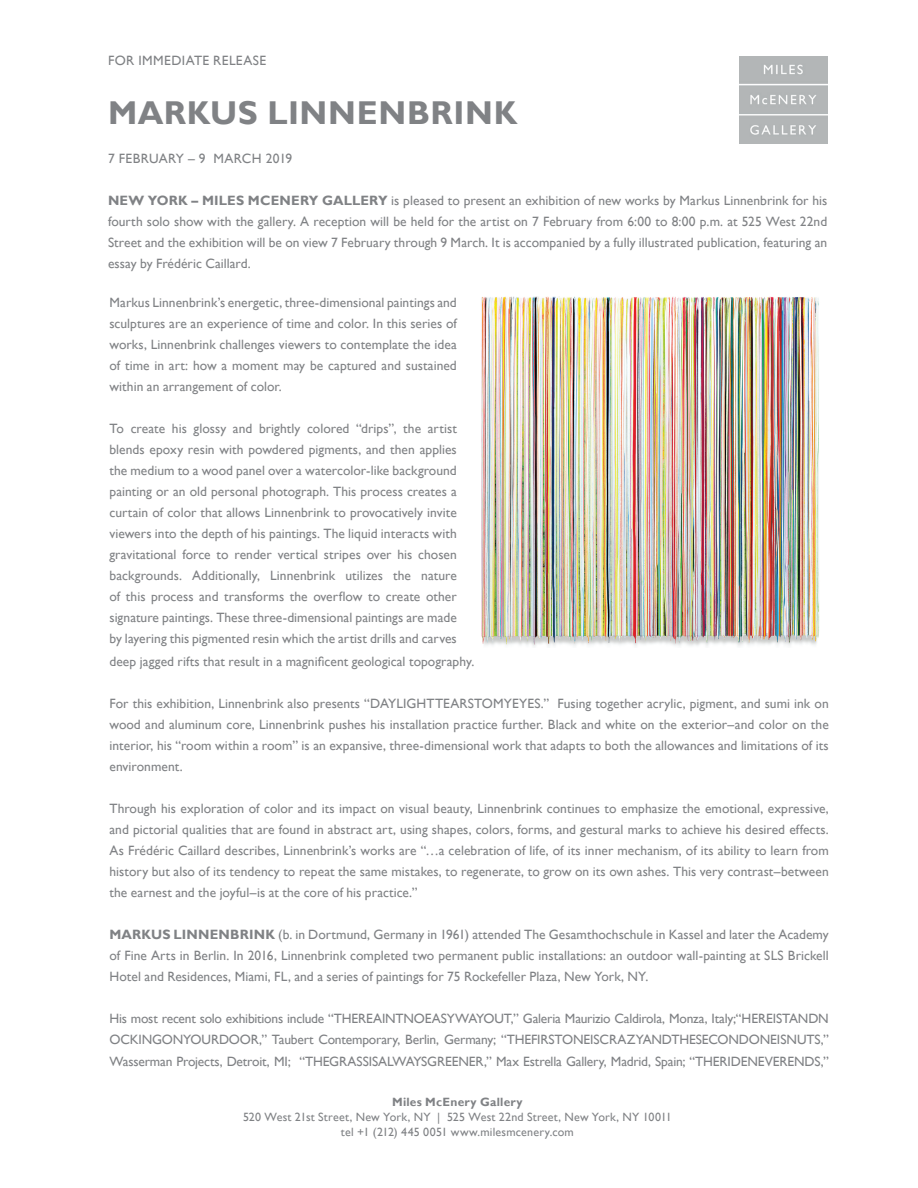
<style>
.page{position:relative;width:918px;height:1188px;background:#fff}
.page>*{position:absolute;margin:0;border:0;box-sizing:border-box;transform-origin:0 0}
.t1{font:700 33px "Gill Sans";letter-spacing:.02em;color:#808285}
.t2{font:13.5px/21px "Gill Sans";letter-spacing:.005em;color:#808285;text-align:justify}
.t3{font:13.5px "Gill Sans";letter-spacing:.025em;color:#808285}
.t4{font:13.5px "Gill Sans";letter-spacing:.03em;color:#808285}
.t5{font:12px/15px "Gill Sans";letter-spacing:.02em;color:#808285;text-align:center}
.t6{font:700 12px "Gill Sans";letter-spacing:.025em;color:#808285}
.s1{font-weight:700}
</style>
<div class="page">
<img style="left:740px;top:56px;width:87px;height:87px">
<img style="left:481px;top:296px;width:339px;height:351px">
<p class="t4" style="left:108px;top:53px;width:160px">FOR IMMEDIATE RELEASE</p>
<h1 class="t1" style="left:108px;top:93px;width:411px">MARKUS LINNENBRINK</h1>
<p class="t3" style="left:108px;top:151px;width:186px">7 FEBRUARY – 9 MARCH 2019</p>
<p class="t2" style="left:108px;top:190px;width:721px"><span class="s1">NEW YORK – MILES MCENERY GALLERY</span> is pleased to present an exhibition of new works by Markus Linnenbrink for his fourth solo show with the gallery. A reception will be held for the artist on 7 February from 6:00 to 8:00 p.m. at 525 West 22nd Street and the exhibition will be on view 7 February through 9 March. It is accompanied by a fully illustrated publication, featuring an essay by Frédéric Caillard.</p>
<p class="t2" style="left:110px;top:292px;width:349px">Markus Linnenbrink’s energetic, three-dimensional paintings and sculptures are an experience of time and color. In this series of works, Linnenbrink challenges viewers to contemplate the idea of time in art: how a moment may be captured and sustained within an arrangement of color.</p>
<p class="t2" style="left:110px;top:418px;width:349px">To create his glossy and brightly colored “drips”, the artist blends epoxy resin with powdered pigments, and then applies the medium to a wood panel over a watercolor-like background painting or an old personal photograph. This process creates a curtain of color that allows Linnenbrink to provocatively invite viewers into the depth of his paintings. The liquid interacts with gravitational force to render vertical stripes over his chosen backgrounds. Additionally, Linnenbrink utilizes the nature of this process and transforms the overflow to create other signature paintings. These three-dimensional paintings are made by layering this pigmented resin which the artist drills and carves</p>
<p class="t2" style="left:110px;top:652px;width:366px">deep jagged rifts that result in a magnificent geological topography.</p>
<p class="t2" style="left:110px;top:694px;width:721px">For this exhibition, Linnenbrink also presents “DAYLIGHTTEARSTOMYEYES.” Fusing together acrylic, pigment, and sumi ink on wood and aluminum core, Linnenbrink pushes his installation practice further. Black and white on the exterior–and color on the interior, his “room within a room” is an expansive, three-dimensional work that adapts to both the allowances and limitations of its environment.</p>
<p class="t2" style="left:110px;top:799px;width:721px">Through his exploration of color and its impact on visual beauty, Linnenbrink continues to emphasize the emotional, expressive, and pictorial qualities that are found in abstract art, using shapes, colors, forms, and gestural marks to achieve his desired effects.<br>As Frédéric Caillard describes, Linnenbrink’s works are “…a celebration of life, of its inner mechanism, of its ability to learn from history but also of its tendency to repeat the same mistakes, to regenerate, to grow on its own ashes. This very contrast–between the earnest and the joyful–is at the core of his practice.”</p>
<p class="t2" style="left:110px;top:925px;width:721px"><span class="s1">MARKUS LINNENBRINK</span> (b. in Dortmund, Germany in 1961) attended The Gesamthochschule in Kassel and later the Academy of Fine Arts in Berlin. In 2016, Linnenbrink completed two permanent public installations: an outdoor wall-painting at SLS Brickell Hotel and Residences, Miami, FL, and a series of paintings for 75 Rockefeller Plaza, New York, NY.</p>
<p class="t2" style="left:110px;top:1009px;width:721px">His most recent solo exhibitions include “THEREAINTNOEASYWAYOUT,” Galeria Maurizio Caldirola, Monza, Italy;“HEREISTANDN OCKINGONYOURDOOR,” Taubert Contemporary, Berlin, Germany; “THEFIRSTONEISCRAZYANDTHESECONDONEISNUTS,” Wasserman Projects, Detroit, MI; “THEGRASSISALWAYSGREENER,” Max Estrella Gallery, Madrid, Spain; “THERIDENEVERENDS,”</p>
<p class="t6" style="left:392px;top:1095px;width:132px">Miles McEnery Gallery</p>
<p class="t5" style="left:243px;top:1110px;width:430px">520 West 21st Street, New York, NY | 525 West 22nd Street, New York, NY 10011 tel +1 (212) 445 0051 www.milesmcenery.com</p>
</div>
